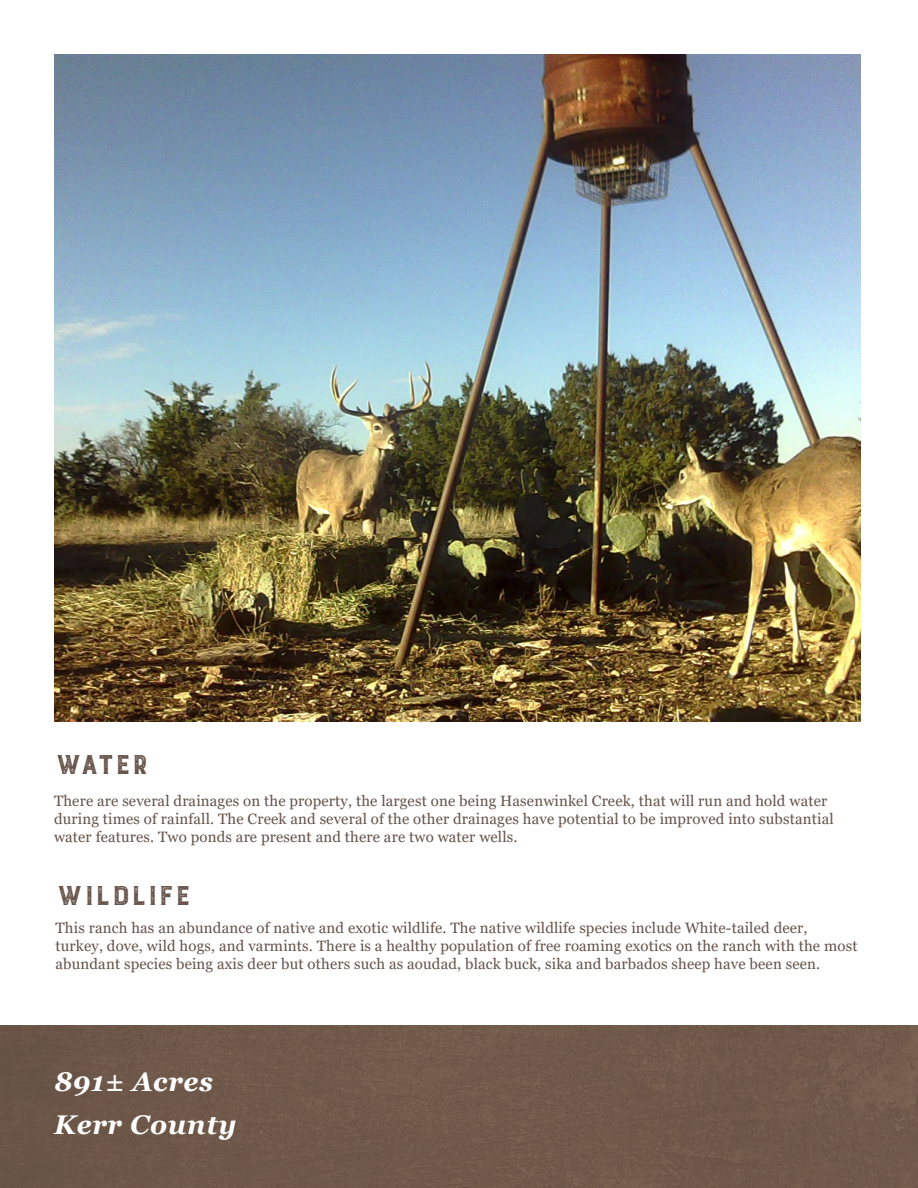
<style>
.page{position:relative;width:918px;height:1188px;background:#fff}
.page>*{position:absolute;margin:0;border:0;box-sizing:border-box;transform-origin:0 0}
.t1{font:300 36px "Burford Rustic";color:#655349}
.t2{font:italic 700 27px "Georgia";letter-spacing:.025em;color:#fff}
.t3{font:15px/18px "Georgia";letter-spacing:.01em;color:#655349}
</style>
<div class="page">
<div style="left:0;top:1025px;width:918px;height:163px;background:#6f594a"></div>
<img style="left:54px;top:54px;width:806px;height:667px">
<p class="t1" style="left:54px;top:746px;width:97px">water</p>
<p class="t3" style="left:54px;top:792px;width:781px">There are several drainages on the property, the largest one being Hasenwinkel Creek, that will run and hold water during times of rainfall. The Creek and several of the other drainages have potential to be improved into substantial water features. Two ponds are present and there are two water wells.</p>
<p class="t1" style="left:56px;top:876px;width:137px">wildlife</p>
<p class="t3" style="left:56px;top:919px;width:804px">This ranch has an abundance of native and exotic wildlife. The native wildlife species include White-tailed deer, turkey, dove, wild hogs, and varmints. There is a healthy population of free roaming exotics on the ranch with the most abundant species being axis deer but others such as aoudad, black buck, sika and barbados sheep have been seen.</p>
<p class="t2" style="left:54px;top:1064px;width:161px">891± Acres</p>
<p class="t2" style="left:54px;top:1107px;width:184px">Kerr County</p>
</div>
